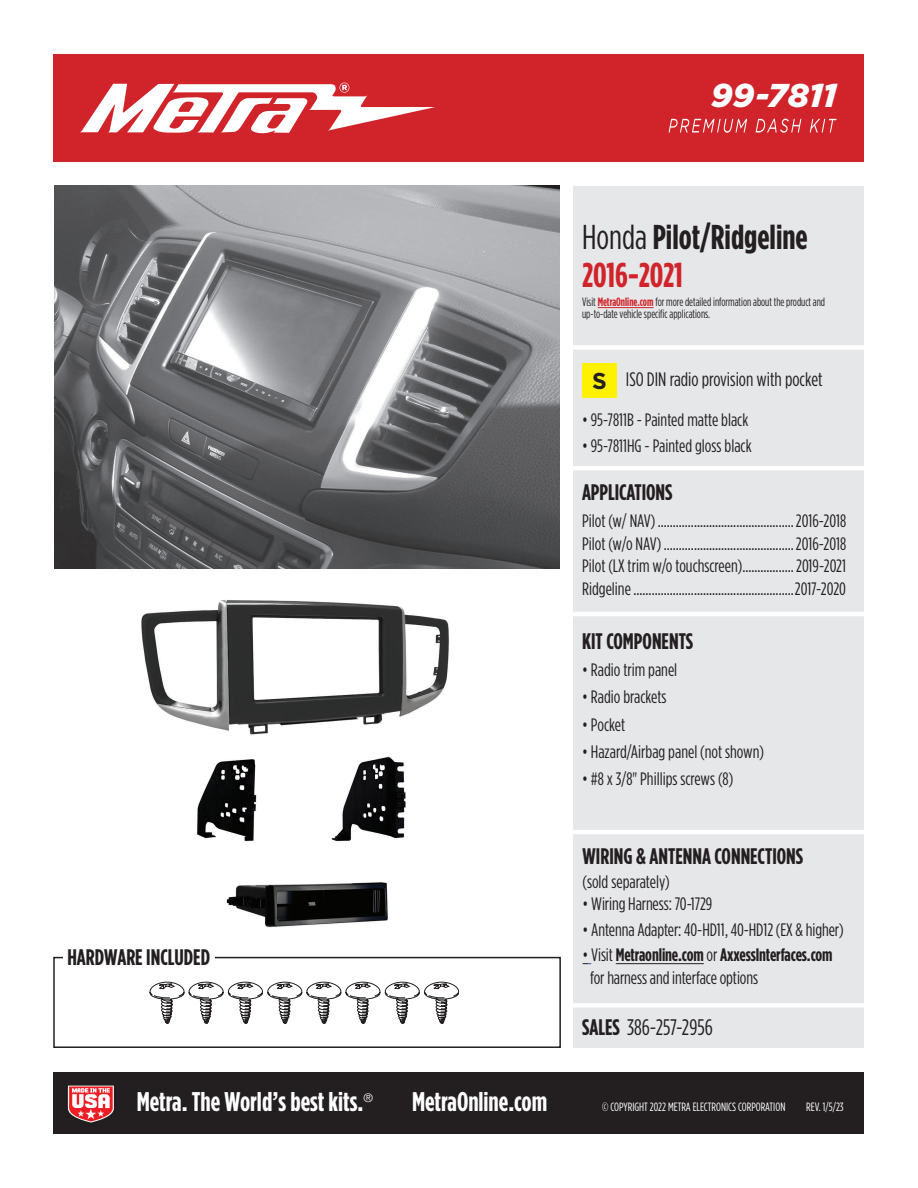
<style>
.page{position:relative;width:918px;height:1188px;background:#fff}
.page>*{position:absolute;margin:0;border:0;box-sizing:border-box;transform-origin:0 0}
.t1{font:700 34.5px/37.5px "Gotham Condensed";color:#231f20}
.t2{font:italic 900 33px "Gotham";letter-spacing:-.015em;color:#fff}
.t3{font:700 27px "Gotham Condensed";color:#fff}
.t4{font:700 22.5px "Gotham Condensed";color:#231f20}
.t5{font:22.5px "Gotham Condensed";color:#231f20}
.t6{font:19.5px "Gotham Condensed";color:#231f20}
.t7{font:18px/22.5px "Gotham Condensed";color:#231f20}
.t8{font:12px/12px "Gotham Condensed";color:#231f20;scale:.93 1}
.t9{font:12px "Gotham Condensed";color:#fff}
.t10{font:300 12px "Helvetica Neue";color:#fff}
.s1{font-weight:400}
.s2{color:#d1232a}
.s3{font-weight:700;color:#d1232a}
.s4{font-family:"Gotham";font-weight:700;font-size:22.95px}
.s5{font-weight:700}
</style>
<div class="page">
<div style="left:53px;top:1072px;width:810px;height:62px;background:#231f20"></div>
<div style="left:53px;top:54px;width:810px;height:108px;background:#d1232a"></div>
<svg style="left:80px;top:83px;width:355px;height:51px"></svg>
<svg style="left:669px;top:119px;width:168px;height:14px"></svg>
<div style="left:573px;top:186px;width:290px;height:862px;background:#e6e7e9"></div>
<svg style="left:67px;top:1085px;width:47px;height:38px"></svg>
<div style="left:572px;top:1003px;width:295px;height:5px;background:#fff"></div>
<hr style="left:616px;top:963px;width:88px;height:1px;background:#231f20">
<div style="left:567px;top:345px;width:304px;height:5px;background:#fff"></div>
<hr style="left:568px;top:612px;width:303px;height:4px;background:#fff">
<hr style="left:571px;top:830px;width:295px;height:4px;background:#fff">
<hr style="left:598px;top:307px;width:56px;height:1px;background:#d1232a">
<div style="left:573px;top:466px;width:295px;height:5px;background:#fff"></div>
<img style="left:54px;top:186px;width:506px;height:382px">
<div style="left:582px;top:363px;width:35px;height:35px;background:#fff101"></div>
<div style="left:53px;top:957px;width:508px;height:91px;border:2px solid #231f20"></div>
<div style="left:63px;top:946px;width:151px;height:24px;background:#fff"></div>
<svg style="left:150px;top:981px;width:309px;height:43px"></svg>
<img style="left:141px;top:600px;width:308px;height:328px">
<h2 class="t2" style="left:711px;top:77px;width:127px">99-7811</h2>
<h1 class="t1" style="left:582px;top:218px;width:227px"><span class="s1">Honda</span> Pilot/Ridgeline<br><span class="s2">2016-2021</span></h1>
<p class="t8" style="left:582px;top:296px;width:263px">Visit <span class="s3">MetraOnline.com</span> for more detailed information about the product and up-to-date vehicle specific applications.</p>
<p class="t6" style="left:592px;top:369px;width:232px"><span class="s4">S</span> ISO DIN radio provision with pocket</p>
<p class="t7" style="left:582px;top:409px;width:168px">• 95-7811B - Painted matte black</p>
<p class="t7" style="left:582px;top:434px;width:171px">• 95-7811HG - Painted gloss black</p>
<p class="t4" style="left:582px;top:480px;width:92px">APPLICATIONS</p>
<p class="t7" style="left:582px;top:510px;width:266px;text-align:justify">Pilot (w/ NAV).............................................2016-2018<br>Pilot (w/o NAV) ...........................................2016-2018<br>Pilot (LX trim w/o touchscreen).................2019-2021<br>Ridgeline.....................................................2017-2020</p>
<p class="t4" style="left:67px;top:945px;width:144px">HARDWARE INCLUDED</p>
<p class="t4" style="left:582px;top:628px;width:113px">KIT COMPONENTS</p>
<p class="t7" style="left:582px;top:658px;width:97px">• Radio trim panel</p>
<p class="t7" style="left:582px;top:686px;width:86px">• Radio brackets</p>
<p class="t7" style="left:582px;top:713px;width:45px">• Pocket</p>
<p class="t7" style="left:582px;top:740px;width:183px">• Hazard/Airbag panel (not shown)</p>
<p class="t7" style="left:582px;top:767px;width:153px">• #8 x 3/8" Phillips screws (8)</p>
<p class="t4" style="left:583px;top:843px;width:222px">WIRING &amp; ANTENNA CONNECTIONS</p>
<p class="t7" style="left:583px;top:870px;width:88px">(sold separately)</p>
<p class="t7" style="left:583px;top:892px;width:131px">• Wiring Harness: 70-1729</p>
<p class="t7" style="left:583px;top:918px;width:262px">• Antenna Adapter: 40-HD11, 40-HD12 (EX &amp; higher)</p>
<p class="t7" style="left:590px;top:943px;width:244px;text-indent:-8px">• Visit <span class="s5">Metraonline.com</span> or <span class="s5">AxxessInterfaces.com </span>for harness and interface options</p>
<p class="t5" style="left:582px;top:1015px;width:132px"><span class="s5">SALES</span> 386-257-2956</p>
<h3 class="t3" style="left:137px;top:1087px;width:228px">Metra. The World’s best kits.</h3>
<p class="t10" style="left:363px;top:1088px;width:11px">®</p>
<h3 class="t3" style="left:412px;top:1087px;width:137px">MetraOnline.com</h3>
<p class="t9" style="left:602px;top:1100px;width:185px">© COPYRIGHT 2022 METRA ELECTRONICS CORPORATION</p>
<p class="t9" style="left:806px;top:1100px;width:39px">REV. 1/5/23</p>
</div>
